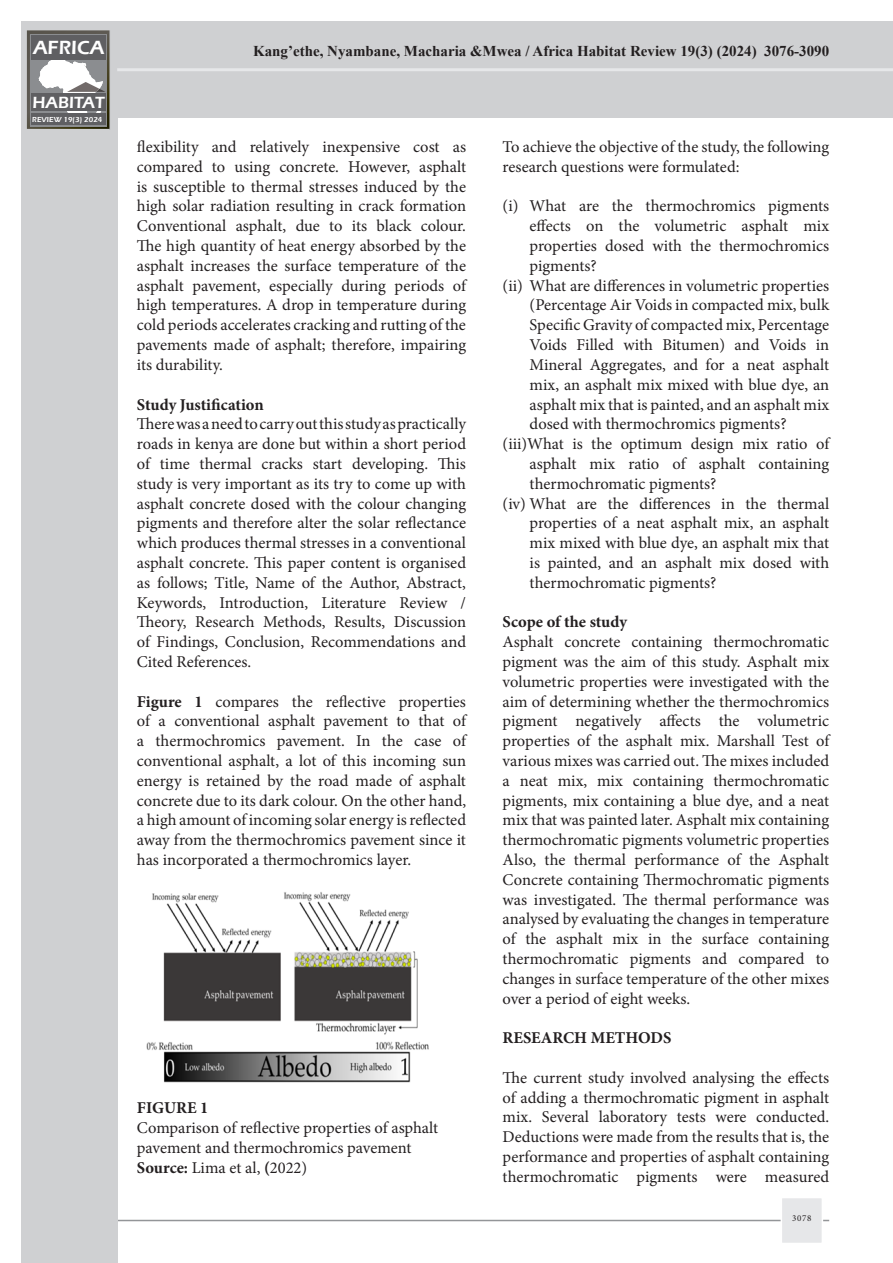
<style>
.page{position:relative;width:893px;height:1263px;background:#fff}
.page>*{position:absolute;margin:0;border:0;box-sizing:border-box;transform-origin:0 0}
.t1{font:600 19.65px "Eras ITC";color:#fff}
.t2{font:600 16.65px "Eras ITC";color:#fff}
.t3{font:16.5px/19.8px "Minion Pro";color:#231f20;text-align:justify}
.t4{font:700 16.5px "Minion Pro";color:#231f20}
.t5{font:700 15px "Times New Roman";color:#231f20}
.t6{font:12.75px "Arial";color:#231f20}
.t7{font:9px "Minion Pro";color:#231f20}
.t8{font:600 7.5px "Eras ITC";color:#fff}
.s1{font-weight:700}
</style>
<div class="page">
<hr style="left:64px;top:1220px;width:765px;height:1px;background:#939598">
<div style="left:116px;top:21px;width:777px;height:96px;background:#cfd0d2"></div>
<div style="left:21px;top:21px;width:96px;height:1242px;background:#cfd0d2"></div>
<hr style="left:117px;top:68px;width:776px;height:3px;background:#e6e7e9">
<svg style="left:27px;top:30px;width:83px;height:100px;background:#818181"></svg>
<div style="left:781px;top:1197px;width:42px;height:47px;background:#e6e7e9;border:2px solid #fff"></div>
<img style="left:146px;top:892px;width:283px;height:191px">
<p class="t1" style="left:33px;top:37px;width:73px">AFRICA</p>
<p class="t2" style="left:32px;top:93px;width:74px">HABITAT</p>
<p class="t8" style="left:32px;top:115px;width:72px">REVIEW 19(3) 2024</p>
<p class="t5" style="left:253px;top:40px;width:578px">Kang’ethe, Nyambane, Macharia &amp;Mwea / Africa Habitat Review 19(3) (2024) 3076-3090</p>
<p class="t3" style="left:137px;top:137px;width:331px">flexibility and relatively inexpensive cost as compared to using concrete. However, asphalt is susceptible to thermal stresses induced by the high solar radiation resulting in crack formation Conventional asphalt, due to its black colour.<br>The high quantity of heat energy absorbed by the asphalt increases the surface temperature of the asphalt pavement, especially during periods of high temperatures. A drop in temperature during cold periods accelerates cracking and rutting of the pavements made of asphalt; therefore, impairing its durability.</p>
<p class="t4" style="left:137px;top:393px;width:128px">Study Justification</p>
<p class="t3" style="left:137px;top:414px;width:331px">There was a need to carry out this study as practically roads in kenya are done but within a short period of time thermal cracks start developing. This study is very important as its try to come up with asphalt concrete dosed with the colour changing pigments and therefore alter the solar reflectance which produces thermal stresses in a conventional asphalt concrete. This paper content is organised as follows; Title, Name of the Author, Abstract, Keywords, Introduction, Literature Review / Theory, Research Methods, Results, Discussion of Findings, Conclusion, Recommendations and Cited References.</p>
<p class="t3" style="left:137px;top:691px;width:331px"><span class="s1">Figure 1</span> compares the reflective properties of a conventional asphalt pavement to that of a thermochromics pavement. In the case of conventional asphalt, a lot of this incoming sun energy is retained by the road made of asphalt concrete due to its dark colour. On the other hand, a high amount of incoming solar energy is reflected away from the thermochromics pavement since it has incorporated a thermochromics layer.</p>
<p class="t4" style="left:137px;top:1096px;width:73px">FIGURE 1</p>
<p class="t3" style="left:137px;top:1118px;width:303px">Comparison of reflective properties of asphalt pavement and thermochromics pavement</p>
<p class="t3" style="left:137px;top:1158px;width:172px"><span class="s1">Source:</span> Lima et al, <span class="s1">(</span>2022)</p>
<p class="t3" style="left:503px;top:137px;width:328px">To achieve the objective of the study, the following research questions were formulated:</p>
<p class="t3" style="left:530px;top:196px;width:301px;text-indent:-27px">(i) What are the thermochromics pigments effects on the volumetric asphalt mix properties dosed with the thermochromics pigments?</p>
<p class="t3" style="left:530px;top:276px;width:301px;text-indent:-27px">(ii) What are differences in volumetric properties (Percentage Air Voids in compacted mix, bulk Specific Gravity of compacted mix, Percentage Voids Filled with Bitumen) and Voids in Mineral Aggregates, and for a neat asphalt mix, an asphalt mix mixed with blue dye, an asphalt mix that is painted, and an asphalt mix dosed with thermochromics pigments?</p>
<p class="t3" style="left:530px;top:434px;width:301px;text-indent:-27px">(iii)What is the optimum design mix ratio of asphalt mix ratio of asphalt containing thermochromatic pigments?</p>
<p class="t3" style="left:530px;top:493px;width:301px;text-indent:-27px">(iv) What are the differences in the thermal properties of a neat asphalt mix, an asphalt mix mixed with blue dye, an asphalt mix that is painted, and an asphalt mix dosed with thermochromatic pigments?</p>
<p class="t4" style="left:503px;top:610px;width:126px">Scope of the study</p>
<p class="t3" style="left:503px;top:632px;width:328px">Asphalt concrete containing thermochromatic pigment was the aim of this study. Asphalt mix volumetric properties were investigated with the aim of determining whether the thermochromics pigment negatively affects the volumetric properties of the asphalt mix. Marshall Test of various mixes was carried out. The mixes included a neat mix, mix containing thermochromatic pigments, mix containing a blue dye, and a neat mix that was painted later. Asphalt mix containing thermochromatic pigments volumetric properties Also, the thermal performance of the Asphalt Concrete containing Thermochromatic pigments was investigated. The thermal performance was analysed by evaluating the changes in temperature of the asphalt mix in the surface containing thermochromatic pigments and compared to changes in surface temperature of the other mixes over a period of eight weeks.</p>
<p class="t4" style="left:503px;top:1026px;width:170px">RESEARCH METHODS</p>
<p class="t3" style="left:503px;top:1068px;width:328px">The current study involved analysing the effects of adding a thermochromatic pigment in asphalt mix. Several laboratory tests were conducted.<br>Deductions were made from the results that is, the performance and properties of asphalt containing thermochromatic pigments were measured</p>
<p class="t6" style="left:789px;top:1210px;width:27px">3078</p>
<p class="t7" style="left:792px;top:1212px;width:21px">3078</p>
</div>
